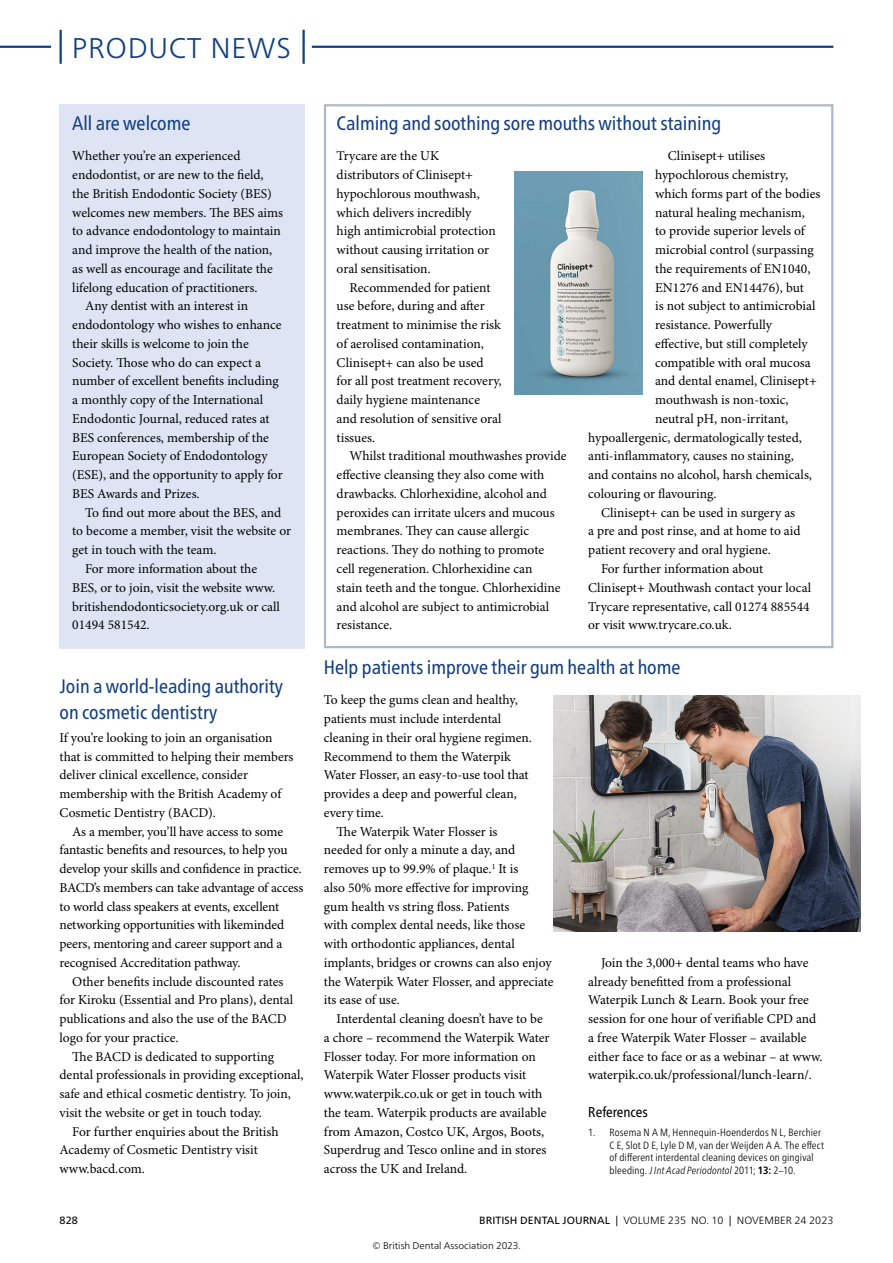
<style>
.page{position:relative;width:893px;height:1263px;background:#fff}
.page>*{position:absolute;margin:0;border:0;box-sizing:border-box;transform-origin:0 0}
.t1{font:300 28.5px "Frutiger Neue LT Pro";letter-spacing:.025em;color:#123f84}
.Title_9_Cnd_13pt_286{font:condensed 19.5px/25.5px "Frutiger Neue LT Pro";color:#123f84}
.Bibliography_Heading{font:condensed 14.25px "Frutiger Neue LT Pro";color:#000}
.Para_9pt_ragged{font:13.5px/18.8px "Minion Pro";letter-spacing:-.005em;color:#000}
.Para_9pt_ragged_1st{font:13.5px/18.8px "Minion Pro";color:#000}
.t2{font:10.5px/12.8px "Frutiger Neue LT Pro Cn Lt 2";letter-spacing:.015em;color:#000}
.t3{font:10.5px "Frutiger Neue LT Pro";letter-spacing:.005em;color:#000}
.t4{font:300 10.5px "Frutiger Neue LT Pro";letter-spacing:.005em;color:#000}
.t5{font:300 9.75px "Frutiger Neue LT Pro";color:#000}
.s1{font-family:"Frutiger Neue LT Pro";font-weight:300;font-stretch:condensed}
.s2{font-family:"Frutiger Neue LT Pro";font-weight:300;font-style:italic;font-stretch:condensed}
.s3{font-family:"Frutiger Neue LT Pro";font-weight:700;font-stretch:condensed}
.s4{font-weight:300}
</style>
<div class="page">
<div style="left:324px;top:104px;width:509px;height:544px;border:2px solid #aeb9c7"></div>
<div style="left:60px;top:104px;width:245px;height:544px;background:#dee4f3"></div>
<img style="left:515px;top:172px;width:127px;height:223px">
<img style="left:554px;top:696px;width:307px;height:236px">
<hr style="left:0;top:46px;width:51px;height:2px;background:#123f84">
<hr style="left:312px;top:46px;width:521px;height:2px;background:#123f84">
<hr style="left:60px;top:30px;width:2px;height:34px;background:#123f84">
<hr style="left:302px;top:30px;width:3px;height:34px;background:#123f84">
<h1 class="t1" style="left:72px;top:31px;width:221px">PRODUCT NEWS</h1>
<p class="Title_9_Cnd_13pt_286" style="left:72px;top:111px;width:120px">All are welcome</p>
<p class="Para_9pt_ragged_1st" style="left:72px;top:147px;width:212px">Whether you’re an experienced endodontist, or are new to the field, the British Endodontic Society (BES) welcomes new members. The BES aims to advance endodontology to maintain and improve the health of the nation, as well as encourage and facilitate the lifelong education of practitioners.</p>
<p class="Para_9pt_ragged" style="left:72px;top:297px;width:212px;text-indent:13px">Any dentist with an interest in endodontology who wishes to enhance their skills is welcome to join the Society. Those who do can expect a number of excellent benefits including a monthly copy of the International Endodontic Journal, reduced rates at BES conferences, membership of the European Society of Endodontology (ESE), and the opportunity to apply for BES Awards and Prizes.</p>
<p class="Para_9pt_ragged" style="left:72px;top:504px;width:220px;text-indent:13px">To find out more about the BES, and to become a member, visit the website or get in touch with the team.</p>
<p class="Para_9pt_ragged" style="left:72px;top:560px;width:209px;text-indent:13px">For more information about the<br>BES, or to join, visit the website www. britishendodonticsociety.org.uk or call<br>01494 581542.</p>
<p class="Title_9_Cnd_13pt_286" style="left:60px;top:673px;width:225px">Join a world-leading authority on cosmetic dentistry</p>
<p class="Para_9pt_ragged_1st" style="left:60px;top:729px;width:236px">If you’re looking to join an organisation that is committed to helping their members deliver clinical excellence, consider membership with the British Academy of Cosmetic Dentistry (BACD).</p>
<p class="Para_9pt_ragged" style="left:60px;top:822px;width:245px;text-indent:13px">As a member, you’ll have access to some fantastic benefits and resources, to help you develop your skills and confidence in practice.<br>BACD’s members can take advantage of access to world class speakers at events, excellent networking opportunities with likeminded peers, mentoring and career support and a recognised Accreditation pathway.</p>
<p class="Para_9pt_ragged" style="left:60px;top:972px;width:235px;text-indent:13px">Other benefits include discounted rates for Kiroku (Essential and Pro plans), dental publications and also the use of the BACD logo for your practice.</p>
<p class="Para_9pt_ragged" style="left:60px;top:1047px;width:245px;text-indent:13px">The BACD is dedicated to supporting dental professionals in providing exceptional, safe and ethical cosmetic dentistry. To join, visit the website or get in touch today.</p>
<p class="Para_9pt_ragged" style="left:60px;top:1122px;width:221px;text-indent:13px">For further enquiries about the British<br>Academy of Cosmetic Dentistry visit www.bacd.com.</p>
<p class="Title_9_Cnd_13pt_286" style="left:337px;top:111px;width:386px">Calming and soothing sore mouths without staining</p>
<p class="Para_9pt_ragged" style="left:668px;top:147px;width:99px">Clinisept+ utilises</p>
<p class="Para_9pt_ragged" style="left:655px;top:166px;width:134px">hypochlorous chemistry,</p>
<p class="Para_9pt_ragged" style="left:655px;top:185px;width:167px">which forms part of the bodies</p>
<p class="Para_9pt_ragged" style="left:655px;top:204px;width:151px">natural healing mechanism,</p>
<p class="Para_9pt_ragged" style="left:655px;top:222px;width:151px">to provide superior levels of</p>
<p class="Para_9pt_ragged" style="left:655px;top:241px;width:160px">microbial control (surpassing</p>
<p class="Para_9pt_ragged" style="left:655px;top:260px;width:157px">the requirements of EN1040,</p>
<p class="Para_9pt_ragged" style="left:655px;top:279px;width:150px">EN1276 and EN14476), but</p>
<p class="Para_9pt_ragged" style="left:655px;top:297px;width:162px">is not subject to antimicrobial</p>
<p class="Para_9pt_ragged" style="left:655px;top:316px;width:118px">resistance. Powerfully</p>
<p class="Para_9pt_ragged" style="left:655px;top:335px;width:154px">effective, but still completely</p>
<p class="Para_9pt_ragged" style="left:655px;top:354px;width:157px">compatible with oral mucosa</p>
<p class="Para_9pt_ragged" style="left:655px;top:372px;width:163px">and dental enamel, Clinisept+</p>
<p class="Para_9pt_ragged" style="left:655px;top:391px;width:135px">mouthwash is non-toxic,</p>
<p class="Para_9pt_ragged" style="left:655px;top:410px;width:135px">neutral pH, non-irritant,</p>
<p class="Para_9pt_ragged" style="left:588px;top:429px;width:215px">hypoallergenic, dermatologically tested,</p>
<p class="Para_9pt_ragged" style="left:588px;top:447px;width:207px">anti-inflammatory, causes no staining,</p>
<p class="Para_9pt_ragged" style="left:588px;top:466px;width:225px">and contains no alcohol, harsh chemicals,</p>
<p class="Para_9pt_ragged" style="left:588px;top:485px;width:130px">colouring or flavouring.</p>
<p class="Para_9pt_ragged" style="left:588px;top:504px;width:214px;text-indent:13px">Clinisept+ can be used in surgery as a pre and post rinse, and at home to aid patient recovery and oral hygiene.</p>
<p class="Para_9pt_ragged" style="left:588px;top:560px;width:224px;text-indent:13px">For further information about Clinisept+ Mouthwash contact your local Trycare representative, call 01274 885544 or visit www.trycare.co.uk.</p>
<p class="Para_9pt_ragged_1st" style="left:337px;top:147px;width:161px">Trycare are the UK distributors of Clinisept+ hypochlorous mouthwash, which delivers incredibly high antimicrobial protection without causing irritation or oral sensitisation.</p>
<p class="Para_9pt_ragged" style="left:337px;top:279px;width:167px;text-indent:13px">Recommended for patient use before, during and after treatment to minimise the risk of aerolised contamination,<br>Clinisept+ can also be used for all post treatment recovery, daily hygiene maintenance and resolution of sensitive oral tissues.</p>
<p class="Para_9pt_ragged" style="left:337px;top:447px;width:231px;text-indent:13px">Whilst traditional mouthwashes provide effective cleansing they also come with drawbacks. Chlorhexidine, alcohol and peroxides can irritate ulcers and mucous membranes. They can cause allergic reactions. They do nothing to promote<br>cell regeneration. Chlorhexidine can<br>stain teeth and the tongue. Chlorhexidine and alcohol are subject to antimicrobial resistance.</p>
<p class="Title_9_Cnd_13pt_286" style="left:324px;top:655px;width:358px">Help patients improve their gum health at home</p>
<p class="Para_9pt_ragged_1st" style="left:324px;top:691px;width:210px">To keep the gums clean and healthy, patients must include interdental cleaning in their oral hygiene regimen.<br>Recommend to them the Waterpik<br>Water Flosser, an easy-to-use tool that provides a deep and powerful clean, every time.</p>
<p class="Para_9pt_ragged" style="left:324px;top:822px;width:231px;text-indent:13px">The Waterpik Water Flosser is<br>needed for only a minute a day, and removes up to 99.9% of plaque.<sup>1</sup> It is<br>also 50% more effective for improving gum health vs string floss. Patients<br>with complex dental needs, like those<br>with orthodontic appliances, dental implants, bridges or crowns can also enjoy the Waterpik Water Flosser, and appreciate its ease of use.</p>
<p class="Para_9pt_ragged" style="left:324px;top:1010px;width:227px;text-indent:13px">Interdental cleaning doesn’t have to be a chore – recommend the Waterpik Water Flosser today. For more information on Waterpik Water Flosser products visit www.waterpik.co.uk or get in touch with the team. Waterpik products are available from Amazon, Costco UK, Argos, Boots, Superdrug and Tesco online and in stores across the UK and Ireland.</p>
<p class="Para_9pt_ragged" style="left:588px;top:954px;width:236px;text-indent:13px">Join the 3,000+ dental teams who have already benefitted from a professional Waterpik Lunch &amp; Learn. Book your free session for one hour of verifiable CPD and a free Waterpik Water Flosser – available either face to face or as a webinar – at www. waterpik.co.uk/professional/lunch-learn/.</p>
<p class="Bibliography_Heading" style="left:588px;top:1103px;width:61px">References</p>
<p class="t2" style="left:609px;top:1126px;width:216px;text-indent:-21px"><span class="s1">1. Rosema N A M, Hennequin-Hoenderdos N L, Berchier </span>C E, Slot D E, Lyle D M, van der Weijden A A. The effect of different interdental cleaning devices on gingival <span class="s1">bleeding.</span> <span class="s2">J Int Acad Periodontol</span> <span class="s1">2011;</span> <span class="s3">13:</span> <span class="s1">2–10.</span></p>
<p class="t3" style="left:60px;top:1214px;width:20px">828</p>
<p class="t3" style="left:479px;top:1214px;width:274px">BRITISH DENTAL JOURNAL | <span class="s4">VOLUME 235 NO. 10</span> | <span class="s4">Novem</span></p>
<p class="t4" style="left:774px;top:1214px;width:61px">ber 24 2023</p>
<p class="t5" style="left:372px;top:1240px;width:150px">© B ritish Dental Association 2023.</p>
</div>
